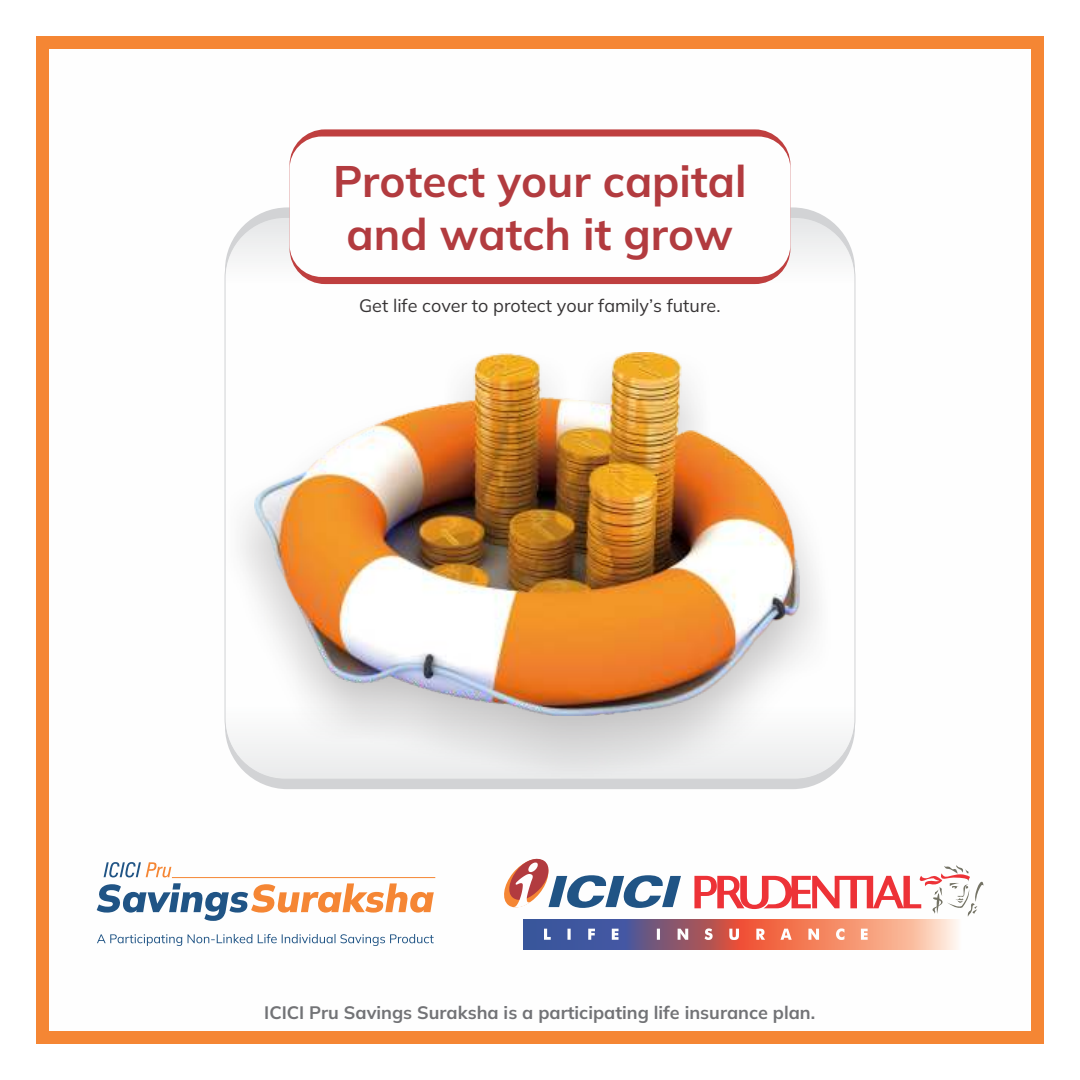
<style>
.page{position:relative;width:1080px;height:1080px;background:#fff}
.page>*{position:absolute;margin:0;border:0;box-sizing:border-box;transform-origin:0 0}
.t1{font:700 44px/53.2px "Mulish";color:#b23b3f;text-align:center}
.t2{font:700 18px "Mulish";color:#727376}
.t3{font:18px "Mulish";color:#373435}
</style>
<div class="page">
<div style="left:36px;top:36px;width:1008px;height:1008px;background:#f58634"></div>
<div style="left:49px;top:49px;width:982px;height:982px;background:#fefefe"></div>
<img style="left:523px;top:919px;width:435px;height:30px">
<svg style="left:694px;top:865px;width:289px;height:52px"></svg>
<svg style="left:544px;top:928px;width:324px;height:12px;background:#b4828c"></svg>
<svg style="left:504px;top:858px;width:177px;height:50px"></svg>
<div style="left:225px;top:217px;width:630px;height:562px;background:linear-gradient(to bottom,#fafafa,#fdfdfd);border-radius:60px"></div>
<img style="left:225px;top:350px;width:608px;height:428px">
<img style="left:255px;top:352px;width:545px;height:363px">
<div style="left:290px;top:129px;width:500px;height:155px;background:#bf3f3f;border-radius:35px"></div>
<div style="left:290px;top:137px;width:500px;height:140px;background:#fefefe;border-radius:32px"></div>
<svg style="left:97px;top:883px;width:337px;height:38px"></svg>
<hr style="left:172px;top:877px;width:263px;height:1px;background:#f58634">
<svg style="left:97px;top:934px;width:337px;height:12px"></svg>
<svg style="left:104px;top:862px;width:67px;height:15px"></svg>
<h1 class="t1" style="left:333px;top:154px;width:415px">Protect your capital and watch it grow</h1>
<p class="t3" style="left:359px;top:293px;width:363px">Get life cover to protect your family’s future.</p>
<p class="t2" style="left:264px;top:1001px;width:553px">ICICI Pru Savings Suraksha is a participating life insurance plan.</p>
</div>
